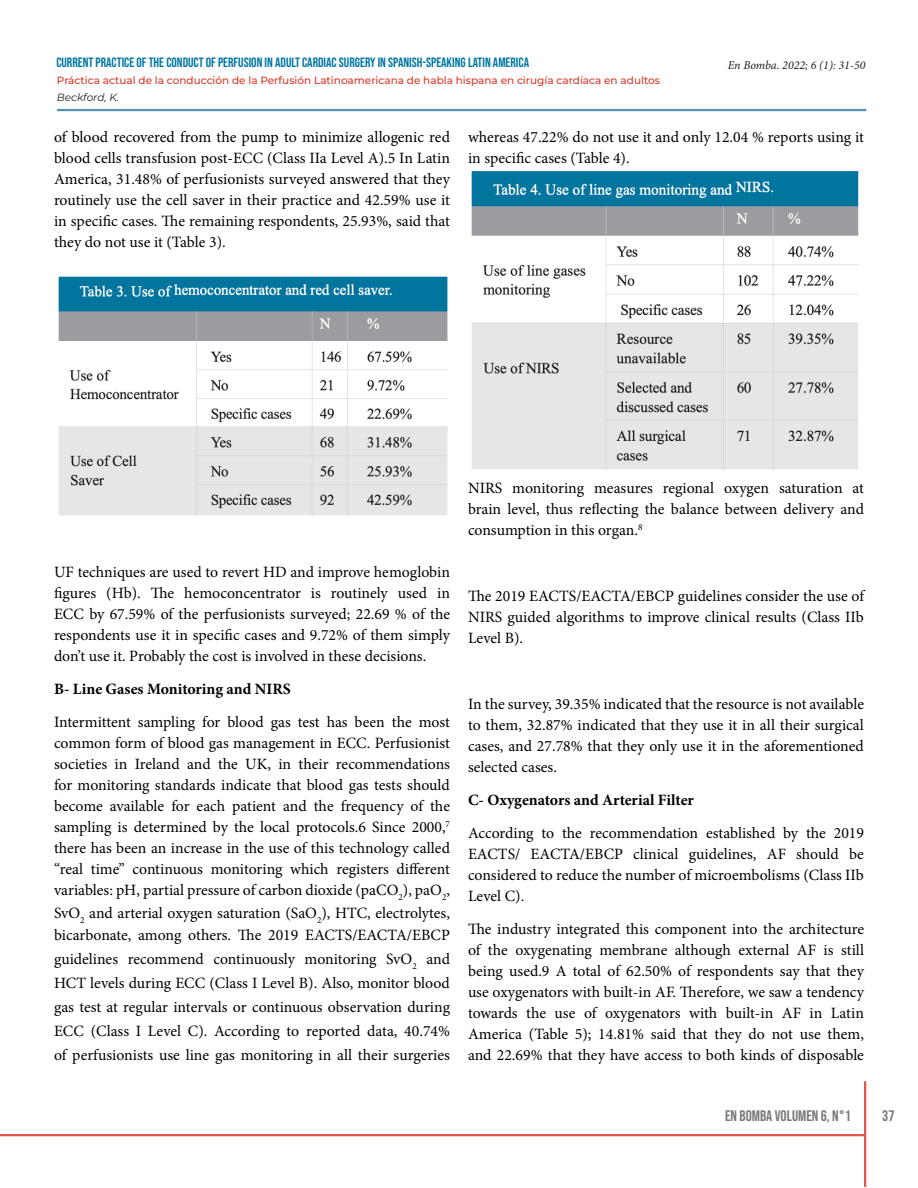
<style>
.page{position:relative;width:918px;height:1188px;background:#fff}
.page>*{position:absolute;margin:0;border:0;box-sizing:border-box;transform-origin:0 0}
.t1{font:15.75px/21px "Minion Pro";color:#000;text-align:justify}
.t2{font:700 15.75px "Minion Pro";color:#000}
.t3{font:15.3px "Bebas Neue";color:#76787b}
.t4{font:13.5px "Bebas Neue";color:#0176a1}
.t5{font:italic 12px "Minion Pro";color:#231f20}
.t6{font:500 10.5px "Montserrat";color:#db3728}
.t7{font:italic 10.5px "Montserrat";color:#231f20}
</style>
<div class="page">
<hr style="left:0;top:1134px;width:864px;height:2px;background:#e3554a">
<hr style="left:864px;top:1081px;width:2px;height:106px;background:#e3554a">
<img style="left:58px;top:276px;width:390px;height:240px">
<img style="left:471px;top:171px;width:388px;height:299px">
<hr style="left:57px;top:109px;width:809px;height:2px;background:#5490b8">
<p class="t4" style="left:56px;top:55px;width:474px">CURRENT PRACTICE OF THE CONDUCT OF PERFUSION IN ADULT CARDIAC SURGERY IN SPANISH-SPEAKING LATIN AMERICA</p>
<p class="t5" style="left:728px;top:57px;width:139px">En Bomba. 2022; 6 (1): 31-50</p>
<p class="t7" style="left:57px;top:90px;width:64px">Beckford, K.</p>
<p class="t6" style="left:57px;top:73px;width:605px">Práctica actual de la conducción de la Perfusión Latinoamericana de habla hispana en cirugía cardíaca en adultos</p>
<p class="t1" style="left:54px;top:127px;width:398px">of blood recovered from the pump to minimize allogenic red blood cells transfusion post-ECC (Class IIa Level A).5 In Latin America, 31.48% of perfusionists surveyed answered that they routinely use the cell saver in their practice and 42.59% use it in specific cases. The remaining respondents, 25.93%, said that they do not use it (Table 3).</p>
<p class="t1" style="left:468px;top:127px;width:397px">whereas 47.22% do not use it and only 12.04 % reports using it in specific cases (Table 4).</p>
<p class="t1" style="left:54px;top:562px;width:398px">UF techniques are used to revert HD and improve hemoglobin figures (Hb). The hemoconcentrator is routinely used in ECC by 67.59% of the perfusionists surveyed; 22.69 % of the respondents use it in specific cases and 9.72% of them simply don’t use it. Probably the cost is involved in these decisions.</p>
<p class="t2" style="left:54px;top:678px;width:238px">B- Line Gases Monitoring and NIRS</p>
<p class="t1" style="left:54px;top:712px;width:398px">Intermittent sampling for blood gas test has been the most common form of blood gas management in ECC. Perfusionist societies in Ireland and the UK, in their recommendations for monitoring standards indicate that blood gas tests should become available for each patient and the frequency of the sampling is determined by the local protocols.6 Since 2000,<sup>7 </sup>there has been an increase in the use of this technology called “real time” continuous monitoring which registers different variables: pH, partial pressure of carbon dioxide (paCO<sub>2</sub>), paO<sub>2</sub>,</p>
<p class="t1" style="left:54px;top:901px;width:398px;line-height:22.5px">SvO<sub>2</sub> and arterial oxygen saturation (SaO<sub>2</sub>), HTC, electrolytes, bicarbonate, among others. The 2019 EACTS/EACTA/EBCP</p>
<p class="t1" style="left:54px;top:947px;width:398px;line-height:24px">guidelines recommend continuously monitoring SvO<sub>2</sub> and HCT levels during ECC (Class I Level B). Also, monitor blood gas test at regular intervals or continuous observation during ECC (Class I Level C). According to reported data, 40.74% of perfusionists use line gas monitoring in all their surgeries</p>
<p class="t1" style="left:468px;top:478px;width:398px">NIRS monitoring measures regional oxygen saturation at brain level, thus reflecting the balance between delivery and consumption in this organ.<sup>8</sup></p>
<p class="t1" style="left:468px;top:586px;width:398px">The 2019 EACTS/EACTA/EBCP guidelines consider the use of NIRS guided algorithms to improve clinical results (Class IIb Level B).</p>
<p class="t1" style="left:468px;top:694px;width:398px">In the survey, 39.35% indicated that the resource is not available to them, 32.87% indicated that they use it in all their surgical cases, and 27.78% that they only use it in the aforementioned selected cases.</p>
<p class="t2" style="left:468px;top:789px;width:227px">C- Oxygenators and Arterial Filter</p>
<p class="t1" style="left:468px;top:823px;width:398px">According to the recommendation established by the 2019<br>EACTS/ EACTA/EBCP clinical guidelines, AF should be considered to reduce the number of microembolisms (Class IIb Level C).</p>
<p class="t1" style="left:468px;top:919px;width:398px">The industry integrated this component into the architecture of the oxygenating membrane although external AF is still being used.9 A total of 62.50% of respondents say that they use oxygenators with built-in AF. Therefore, we saw a tendency towards the use of oxygenators with built-in AF in Latin America (Table 5); 14.81% said that they do not use them, and 22.69% that they have access to both kinds of disposable</p>
<p class="t3" style="left:725px;top:1107px;width:127px">EN BOMBA VOLUMEN 6, N°1</p>
<p class="t3" style="left:882px;top:1107px;width:14px">37</p>
</div>
